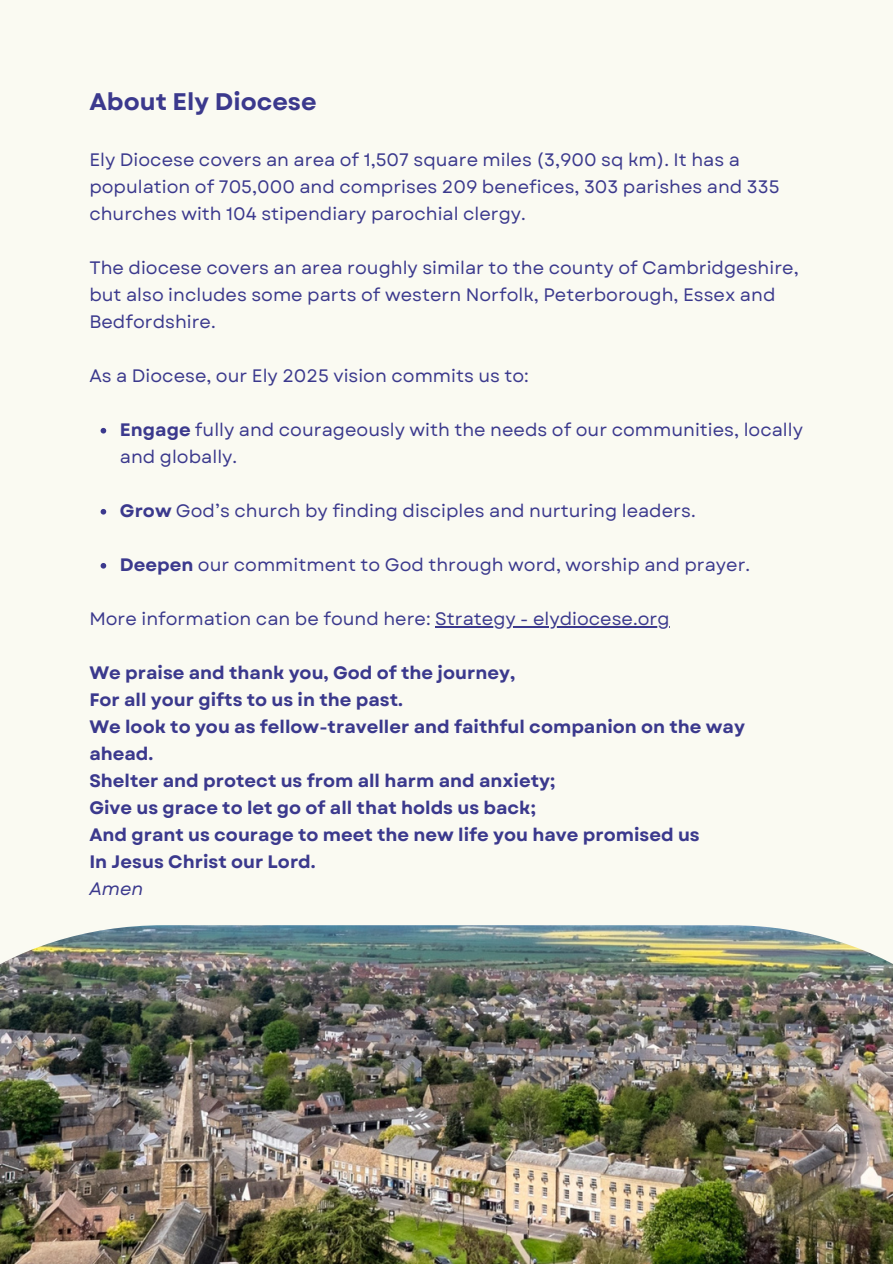
<style>
.page{position:relative;width:893px;height:1264px;background:#fff}
.page>*{position:absolute;margin:0;border:0;box-sizing:border-box;transform-origin:0 0}
.t1{font:700 24px "Garet";color:#3b398d}
.t2{font:18px/27px "Garet";color:#3b398d}
.t3{font:700 18px/27px "Garet";color:#3b398d}
.t4{font:italic 18px "Garet";color:#3b398d}
.s1{font-weight:700}
</style>
<div class="page">
<div style="left:0;top:0;width:892px;height:1263px;background:#fafaf2"></div>
<svg style="left:101px;top:428px;width:5px;height:5px"></svg>
<svg style="left:101px;top:509px;width:5px;height:5px"></svg>
<svg style="left:101px;top:563px;width:5px;height:5px"></svg>
<hr style="left:435px;top:626px;width:234px;height:1px;background:#3b398d">
<img style="left:0;top:925px;width:892px;height:338px">
<p class="t1" style="left:89px;top:85px;width:229px">About Ely Diocese</p>
<p class="t2" style="left:89px;top:146px;width:691px">Ely Diocese covers an area of 1,507 square miles (3,900 sq km). It has a population of 705,000 and comprises 209 benefices, 303 parishes and 335 churches with 104 stipendiary parochial clergy.</p>
<p class="t2" style="left:89px;top:254px;width:710px">The diocese covers an area roughly similar to the county of Cambridgeshire, but also includes some parts of western Norfolk, Peterborough, Essex and<br>Bedfordshire.</p>
<p class="t2" style="left:89px;top:362px;width:441px">As a Diocese, our Ely 2025 vision commits us to:</p>
<p class="t2" style="left:120px;top:416px;width:684px"><span class="s1">Engage</span> fully and courageously with the needs of our communities, locally and globally.</p>
<p class="t2" style="left:120px;top:497px;width:577px"><span class="s1">Grow</span> God’s church by finding disciples and nurturing leaders.</p>
<p class="t2" style="left:120px;top:551px;width:631px"><span class="s1">Deepen</span> our commitment to God through word, worship and prayer.</p>
<p class="t2" style="left:89px;top:605px;width:581px">More information can be found here: Strategy - elydiocese.org</p>
<p class="t3" style="left:89px;top:659px;width:427px">We praise and thank you, God of the journey,</p>
<p class="t3" style="left:89px;top:686px;width:315px">For all your gifts to us in the past.</p>
<p class="t3" style="left:89px;top:713px;width:657px">We look to you as fellow-traveller and faithful companion on the way ahead.</p>
<p class="t3" style="left:89px;top:767px;width:467px">Shelter and protect us from all harm and anxiety;</p>
<p class="t3" style="left:89px;top:794px;width:448px">Give us grace to let go of all that holds us back;</p>
<p class="t3" style="left:89px;top:821px;width:612px">And grant us courage to meet the new life you have promised us</p>
<p class="t3" style="left:89px;top:848px;width:228px">In Jesus Christ our Lord.</p>
<p class="t4" style="left:89px;top:875px;width:56px">Amen</p>
</div>
